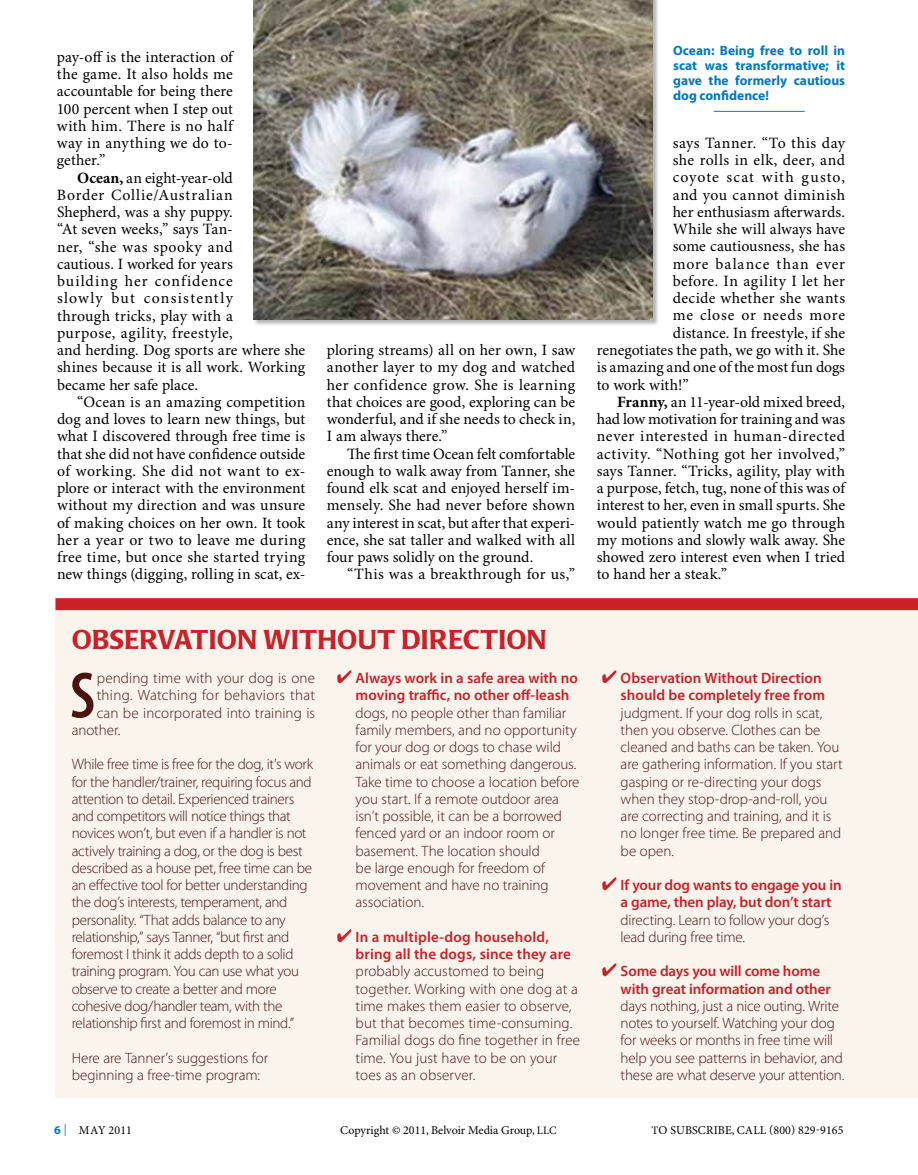
<style>
.page{position:relative;width:918px;height:1175px;background:#fff}
.page>*{position:absolute;margin:0;border:0;box-sizing:border-box;transform-origin:0 0}
.t1{font:600 condensed 66.15px "Myriad Pro";color:#49140f}
.t2{font:500 27px "Poppl Laudatio";letter-spacing:-.005em;color:#cb2027}
.t3{font:15.75px/17.2px "Minion Pro";letter-spacing:.015em;color:#000;text-align:justify}
.t4{font:15.75px "Minion Pro";letter-spacing:-.005em;color:#000}
.t5{font:15.75px "Minion Pro";letter-spacing:-.01em;color:#000}
.t6{font:15.75px "Minion Pro";letter-spacing:.035em;color:#000}
.t7{font:15.75px "Minion Pro";letter-spacing:.04em;color:#000}
.t8{font:15.75px "Minion Pro";letter-spacing:.08em;color:#000}
.t9{font:15.75px "Minion Pro";letter-spacing:.055em;color:#000}
.t10{font:15.75px "Minion Pro";letter-spacing:.045em;color:#000}
.t11{font:300 15px/17.2px "Myriad Pro";letter-spacing:-.01em;color:#49140f}
.t12{font:600 15px/17.2px "Myriad Pro";color:#cb2027}
.t13{font:300 15px "Myriad Pro";letter-spacing:.02em;color:#49140f}
.t14{font:300 15px "Myriad Pro";letter-spacing:.01em;color:#49140f}
.t15{font:700 13.5px/15px "Myriad Pro";color:#0079c1;text-align:justify}
.t16{font:12px "Minion Pro";letter-spacing:.01em;color:#000}
.s1{font-weight:700}
.s2{font-family:"Myriad Pro";font-weight:700;color:#0079c1}
.s3{color:#0079c1}
.s4{font-size:11.25px}
</style>
<div class="page">
<div style="left:55px;top:598px;width:863px;height:499px;background:#faf4ed"></div>
<div style="left:55px;top:598px;width:863px;height:12px;background:#cb2027"></div>
<div style="left:253px;top:0;width:406px;height:326px;background:#000;opacity:.3"></div>
<img style="left:253px;top:0;width:400px;height:320px">
<hr style="left:714px;top:111px;width:91px;height:1px;background:#0079c1">
<p class="t3" style="left:57px;top:49px;width:177px">pay-off is the interaction of the game. It also holds me accountable for being there 100 percent when I step out with him. There is no half way in anything we do to&shy;gether.”</p>
<p class="t3" style="left:57px;top:170px;width:250px;text-align:left;text-indent:20px"><span class="s1">Ocean,</span> an eight-year-old<br>Border Collie/Australian<br>Shepherd, was a shy puppy.<br>“At seven weeks,” says Tan-<br>ner, “she was spooky and<br>cautious. I worked for years<br>building her confidence<br>slowly but consistently<br>through tricks, play with a<br>purpose, agility, freestyle,<br>and herding. Dog sports are where she shines because it is all work. Working became her safe place.</p>
<p class="t3" style="left:57px;top:394px;width:250px;text-indent:20px">“Ocean is an amazing competition dog and loves to learn new things, but what I discovered through free time is that she did not have confidence outside of working. She did not want to ex&shy;plore or interact with the environment without my direction and was unsure of making choices on her own. It took her a year or two to leave me during free time, but once she started trying new things (digging, rolling in scat, ex-</p>
<p class="t3" style="left:327px;top:342px;width:250px">ploring streams) all on her own, I saw another layer to my dog and watched her confidence grow. She is learning that choices are good, exploring can be wonderful, and if she needs to check in, I am always there.”</p>
<p class="t3" style="left:327px;top:445px;width:250px;text-indent:20px">The first time Ocean felt comfortable enough to walk away from Tanner, she found elk scat and enjoyed herself im&shy;mensely. She had never before shown any interest in scat, but after that experi&shy;ence, she sat taller and walked with all four paws solidly on the ground.</p>
<p class="t6" style="left:347px;top:565px;width:229px">“This was a breakthrough for us,”</p>
<p class="t15" style="left:673px;top:43px;width:173px">Ocean: Being free to roll in scat was transformative; it gave the formerly cautious dog confidence!</p>
<p class="t7" style="left:673px;top:133px;width:174px">says Tanner. “To this day</p>
<p class="t3" style="left:673px;top:152px;width:174px">she rolls in elk, deer, and</p>
<p class="t8" style="left:673px;top:168px;width:174px">coyote scat with gusto,</p>
<p class="t7" style="left:673px;top:185px;width:174px">and you cannot diminish</p>
<p class="t4" style="left:673px;top:202px;width:174px">her enthusiasm afterwards.</p>
<p class="t3" style="left:673px;top:221px;width:174px">While she will always have</p>
<p class="t4" style="left:673px;top:237px;width:174px">some cautiousness, she has</p>
<p class="t9" style="left:673px;top:254px;width:174px">more balance than ever</p>
<p class="t3" style="left:673px;top:273px;width:174px">before. In agility I let her</p>
<p class="t3" style="left:673px;top:290px;width:174px">decide whether she wants</p>
<p class="t10" style="left:673px;top:306px;width:174px">me close or needs more</p>
<p class="t3" style="left:673px;top:325px;width:174px">distance. In freestyle, if she</p>
<p class="t3" style="left:597px;top:342px;width:250px">renegotiates the path, we go with it. She</p>
<p class="t5" style="left:597px;top:358px;width:250px">is amazing and one of the most fun dogs</p>
<p class="t3" style="left:597px;top:376px;width:93px">to work with!”</p>
<p class="t3" style="left:617px;top:394px;width:229px"><span class="s1">Franny,</span> an 11-year-old mixed breed,</p>
<p class="t4" style="left:597px;top:409px;width:250px">had low motivation for training and was</p>
<p class="t6" style="left:597px;top:427px;width:250px">never interested in human-directed</p>
<p class="t3" style="left:597px;top:445px;width:250px">activity. “Nothing got her involved,”</p>
<p class="t3" style="left:597px;top:463px;width:250px">says Tanner. “Tricks, agility, play with</p>
<p class="t3" style="left:597px;top:480px;width:250px">a purpose, fetch, tug, none of this was of</p>
<p class="t4" style="left:597px;top:496px;width:250px">interest to her, even in small spurts. She</p>
<p class="t3" style="left:597px;top:514px;width:250px">would patiently watch me go through</p>
<p class="t3" style="left:597px;top:532px;width:250px">my motions and slowly walk away. She</p>
<p class="t5" style="left:597px;top:547px;width:250px">showed zero interest even when I tried</p>
<p class="t3" style="left:597px;top:566px;width:132px">to hand her a steak.”</p>
<h2 class="t2" style="left:72px;top:624px;width:477px">OBSERVATION WITHOUT DIRECTION</h2>
<h1 class="t1" style="left:70px;top:659px;width:27px">S</h1>
<p class="t14" style="left:97px;top:669px;width:220px">pending time with your dog is one</p>
<p class="t12" style="left:356px;top:669px;width:224px;text-indent:-19px">✔ Always work in a safe area with no moving traffic, no other off-leash</p>
<p class="t11" style="left:356px;top:704px;width:225px">dogs, no people other than familiar family members, and no opportunity for your dog or dogs to chase wild animals or eat something dangerous.<br>Take time to choose a location before you start. If a remote outdoor area isn’t possible, it can be a borrowed fenced yard or an indoor room or basement. The location should<br>be large enough for freedom of movement and have no training association.</p>
<p class="t12" style="left:356px;top:928px;width:217px;text-indent:-19px">✔ In a multiple-dog household, bring all the dogs, since they are</p>
<p class="t11" style="left:356px;top:962px;width:226px">probably accustomed to being together. Working with one dog at a time makes them easier to observe, but that becomes time-consuming.<br>Familial dogs do fine together in free time. You just have to be on your toes as an observer.</p>
<p class="t13" style="left:97px;top:686px;width:220px">thing. Watching for behaviors that</p>
<p class="t11" style="left:97px;top:704px;width:220px">can be incorporated into training is</p>
<p class="t11" style="left:72px;top:721px;width:50px">another.</p>
<p class="t11" style="left:72px;top:755px;width:243px">While free time is free for the dog, it’s work for the handler/trainer, requiring focus and attention to detail. Experienced trainers and competitors will notice things that novices won’t, but even if a handler is not actively training a dog, or the dog is best described as a house pet, free time can be an effective tool for better understanding the dog’s interests, temperament, and personality. “That adds balance to any relationship,” says Tanner, “but first and foremost I think it adds depth to a solid training program. You can use what you observe to create a better and more cohesive dog/handler team, with the relationship first and foremost in mind.”</p>
<p class="t11" style="left:72px;top:1049px;width:198px">Here are Tanner’s suggestions for beginning a free-time program:</p>
<p class="t12" style="left:602px;top:669px;width:225px;text-align:right">✔ Observation Without Direction should be completely free from</p>
<p class="t11" style="left:621px;top:704px;width:224px">judgment. If your dog rolls in scat, then you observe. Clothes can be cleaned and baths can be taken. You are gathering information. If you start gasping or re-directing your dogs when they stop-drop-and-roll, you are correcting and training, and it is no longer free time. Be prepared and be open.</p>
<p class="t12" style="left:602px;top:876px;width:241px;text-align:center">✔ If your dog wants to engage you in a game, then play, but don’t start</p>
<p class="t11" style="left:621px;top:911px;width:210px">directing. Learn to follow your dog’s lead during free time.</p>
<p class="t12" style="left:621px;top:962px;width:212px;text-indent:-19px">✔ Some days you will come home with great information and other</p>
<p class="t11" style="left:621px;top:997px;width:225px">days nothing, just a nice outing. Write notes to yourself. Watching your dog for weeks or months in free time will help you see patterns in behavior, and these are what deserve your attention.</p>
<p class="t16" style="left:54px;top:1123px;width:80px"><span class="s2">6</span> <span class="s3">|</span> may 2011</p>
<p class="t16" style="left:340px;top:1123px;width:218px">Copyright © 2011, Belvoir Media Group, <span class="s4">LLC</span></p>
<p class="t16" style="left:652px;top:1123px;width:193px"><span class="s4">T</span>o subscribe, call (800) 829-9165</p>
</div>
